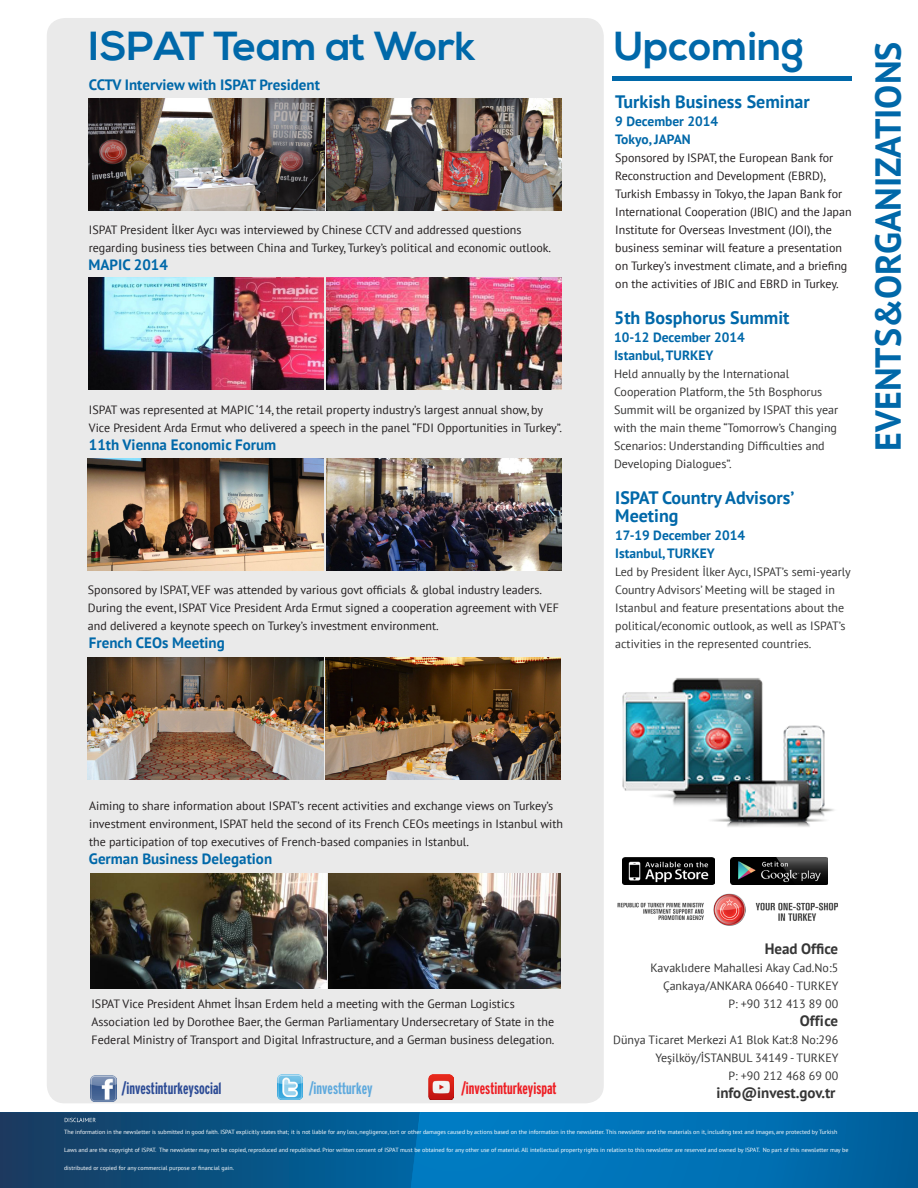
<style>
.page{position:relative;width:918px;height:1188px;background:#fff}
.page>*{position:absolute;margin:0;border:0;box-sizing:border-box;transform-origin:0 0}
.Large_Heading_Blue{font:700 40.5px "Nexa";color:#0068a9}
.Opening_Paragraph_bl{font:700 36px "PT Sans";color:#0068a9}
.Opening_Paragraph_Bo{font:700 18px/18px "PT Sans";color:#0068a9}
.t1{font:700 16.2px "Interstate Compressed";color:#2c4b95}
.t2{font:700 16.2px "Interstate Compressed";color:#ee1d23}
.t3{font:700 16.2px "Interstate Compressed";color:#5ea9dd}
.Opening_Paragraph_bl-2{font:700 15px "PT Sans";color:#0068a9}
.Opening_Paragraph_bl-3{font:700 15px "PT Sans";color:#363636}
.Opening_Paragraph_Bo-2{font:700 13.5px/18px "PT Sans";color:#0068a9}
.Opening_Paragraph_bl-4{font:12px/18px "PT Sans";color:#231f20}
.Opening_Paragraph_Bo-3{font:12px/18px "PT Sans";color:#231f20}
.Opening_Paragraph_Bo-4{font:12px/18px "PT Sans";color:#353434}
.Opening_Paragraph_Bo-5{font:12px/18px "PT Sans";color:#363636}
.Opening_Paragraph_bl-5{font:12px/18px "PT Sans";color:#363636;text-align:right}
.Opening_Paragraph_bl-6{font:6px "PT Sans";color:#fff}
</style>
<div class="page">
<div style="left:47px;top:18px;width:557px;height:1085px;background:#eaeaea;border-radius:18px"></div>
<svg style="left:420px;top:1112px;width:498px;height:76px;background:#0071b4"></svg>
<svg style="left:0;top:1112px;width:420px;height:76px;background:#0b507f"></svg>
<img style="left:277px;top:1075px;width:25px;height:25px">
<img style="left:429px;top:1075px;width:25px;height:25px">
<div style="left:612px;top:76px;width:240px;height:5px;background:#0068a9"></div>
<img style="left:89px;top:99px;width:235px;height:111px">
<img style="left:327px;top:99px;width:235px;height:111px">
<img style="left:91px;top:1076px;width:25px;height:25px">
<img style="left:91px;top:873px;width:235px;height:115px">
<img style="left:328px;top:873px;width:233px;height:115px">
<img style="left:88px;top:658px;width:235px;height:121px">
<img style="left:326px;top:658px;width:235px;height:121px">
<img style="left:617px;top:893px;width:221px;height:33px">
<img style="left:88px;top:459px;width:235px;height:112px">
<img style="left:326px;top:459px;width:235px;height:112px">
<img style="left:88px;top:278px;width:236px;height:111px">
<img style="left:326px;top:278px;width:235px;height:111px">
<img style="left:623px;top:863px;width:92px;height:22px">
<img style="left:731px;top:863px;width:97px;height:22px">
<img style="left:622px;top:678px;width:212px;height:185px">
<p class="Large_Heading_Blue" style="left:89px;top:23px;width:389px">ISPAT Team at Work</p>
<p class="Opening_Paragraph_bl-2" style="left:89px;top:75px;width:233px">CCTV Interview with ISPAT President</p>
<p class="Opening_Paragraph_bl-4" style="left:89px;top:221px;width:464px">ISPAT President İlker Aycı was interviewed by Chinese CCTV and addressed questions regarding business ties between China and Turkey, Turkey’s political and economic outlook.</p>
<p class="Opening_Paragraph_bl-2" style="left:88px;top:255px;width:81px">MAPIC 2014</p>
<p class="Opening_Paragraph_bl-4" style="left:89px;top:401px;width:475px">ISPAT was represented at MAPIC ‘14, the retail property industry’s largest annual show, by<br>Vice President Arda Ermut who delivered a speech in the panel “FDI Opportunities in Turkey”.</p>
<p class="Opening_Paragraph_bl-2" style="left:89px;top:435px;width:189px">11th Vienna Economic Forum</p>
<p class="Opening_Paragraph_bl-4" style="left:88px;top:581px;width:473px">Sponsored by ISPAT, VEF was attended by various govt officials &amp; global industry leaders.<br>During the event, ISPAT Vice President Arda Ermut signed a cooperation agreement with VEF and delivered a keynote speech on Turkey’s investment environment.</p>
<p class="Opening_Paragraph_bl-2" style="left:89px;top:633px;width:137px">French CEOs Meeting</p>
<p class="Large_Heading_Blue" style="left:614px;top:23px;width:191px">Upcoming</p>
<p class="Opening_Paragraph_Bo" style="left:615px;top:92px;width:196px">Turkish Business Seminar</p>
<p class="Opening_Paragraph_Bo-2" style="left:615px;top:112px;width:104px">9 December 2014<br>Tokyo, JAPAN</p>
<p class="Opening_Paragraph_Bo-3" style="left:615px;top:149px;width:238px">Sponsored by ISPAT, the European Bank for Reconstruction and Development (EBRD), Turkish Embassy in Tokyo, the Japan Bank for International Cooperation (JBIC) and the Japan Institute for Overseas Investment (JOI), the business seminar will feature a presentation on Turkey’s investment climate, and a briefing on the activities of JBIC and EBRD in Turkey.</p>
<p class="Opening_Paragraph_Bo" style="left:614px;top:308px;width:177px">5th Bosphorus Summit</p>
<p class="Opening_Paragraph_Bo-2" style="left:614px;top:328px;width:132px">10-12 December 2014<br>Istanbul, TURKEY</p>
<p class="Opening_Paragraph_Bo-4" style="left:614px;top:365px;width:226px">Held annually by the International Cooperation Platform, the 5th Bosphorus Summit will be organized by ISPAT this year with the main theme “Tomorrow’s Changing Scenarios: Understanding Difficulties and Developing Dialogues”.</p>
<p class="Opening_Paragraph_Bo" style="left:615px;top:488px;width:181px">ISPAT Country Advisors’<br>Meeting</p>
<p class="Opening_Paragraph_Bo-2" style="left:615px;top:526px;width:131px">17-19 December 2014<br>Istanbul, TURKEY</p>
<p class="Opening_Paragraph_Bo-5" style="left:615px;top:563px;width:237px">Led by President İlker Aycı, ISPAT’s semi-yearly Country Advisors’ Meeting will be staged in Istanbul and feature presentations about the political/economic outlook, as well as ISPAT’s activities in the represented countries.</p>
<p class="Opening_Paragraph_bl" style="left:864px;top:451px;width:410px;rotate:-90deg">EVENTS&amp;ORGANIZATIONS</p>
<p class="Opening_Paragraph_bl-4" style="left:89px;top:797px;width:475px">Aiming to share information about ISPAT’s recent activities and exchange views on Turkey’s investment environment, ISPAT held the second of its French CEOs meetings in Istanbul with the participation of top executives of French-based companies in Istanbul.</p>
<p class="Opening_Paragraph_bl-2" style="left:89px;top:849px;width:185px">German Business Delegation</p>
<p class="Opening_Paragraph_bl-4" style="left:91px;top:995px;width:464px">ISPAT Vice President Ahmet İhsan Erdem held a meeting with the German Logistics<br>Association led by Dorothee Baer, the German Parliamentary Undersecretary of State in the<br>Federal Ministry of Transport and Digital Infrastructure, and a German business delegation.</p>
<p class="t1" style="left:122px;top:1080px;width:101px">/investinturkeysocial</p>
<p class="t3" style="left:309px;top:1079px;width:65px">/investturkey</p>
<p class="t2" style="left:461px;top:1079px;width:97px">/investinturkeyispat</p>
<p class="Opening_Paragraph_bl-3" style="left:765px;top:939px;width:75px">Head Office</p>
<p class="Opening_Paragraph_bl-5" style="left:651px;top:959px;width:189px">Kavaklıdere Mahallesi Akay Cad.No:5<br>Çankaya/ANKARA 06640 - TURKEY<br>P: +90 312 413 89 00</p>
<p class="Opening_Paragraph_bl-3" style="left:800px;top:1011px;width:40px">Office</p>
<p class="Opening_Paragraph_bl-5" style="left:613px;top:1031px;width:227px">Dünya Ticaret Merkezi A1 Blok Kat:8 No:296<br>Yeşilköy/İSTANBUL 34149 - TURKEY<br>P: +90 212 468 69 00</p>
<p class="Opening_Paragraph_bl-3" style="left:716px;top:1083px;width:121px">info@invest.gov.tr</p>
<p class="Opening_Paragraph_bl-6" style="left:64px;top:1128px;width:775px">The information in the newsletter is submitted in good faith. ISPAT explicitly states that; it is not liable for any loss, negligence, tort or other damages caused by actions based on the information in the newsletter. This newsletter and the materials on it, including text and images, are protected by Turkish</p>
<p class="Opening_Paragraph_bl-6" style="left:64px;top:1146px;width:786px">Laws and are the copyright of ISPAT. The newsletter may not be copied, reproduced and republished. Prior written consent of ISPAT must be obtained for any other use of material. All intellectual property rights in relation to this newsletter are reserved and owned by ISPAT. No part of this newsletter may be</p>
<p class="Opening_Paragraph_bl-6" style="left:64px;top:1164px;width:171px">distributed or copied for any commercial purpose or financial gain.</p>
</div>
